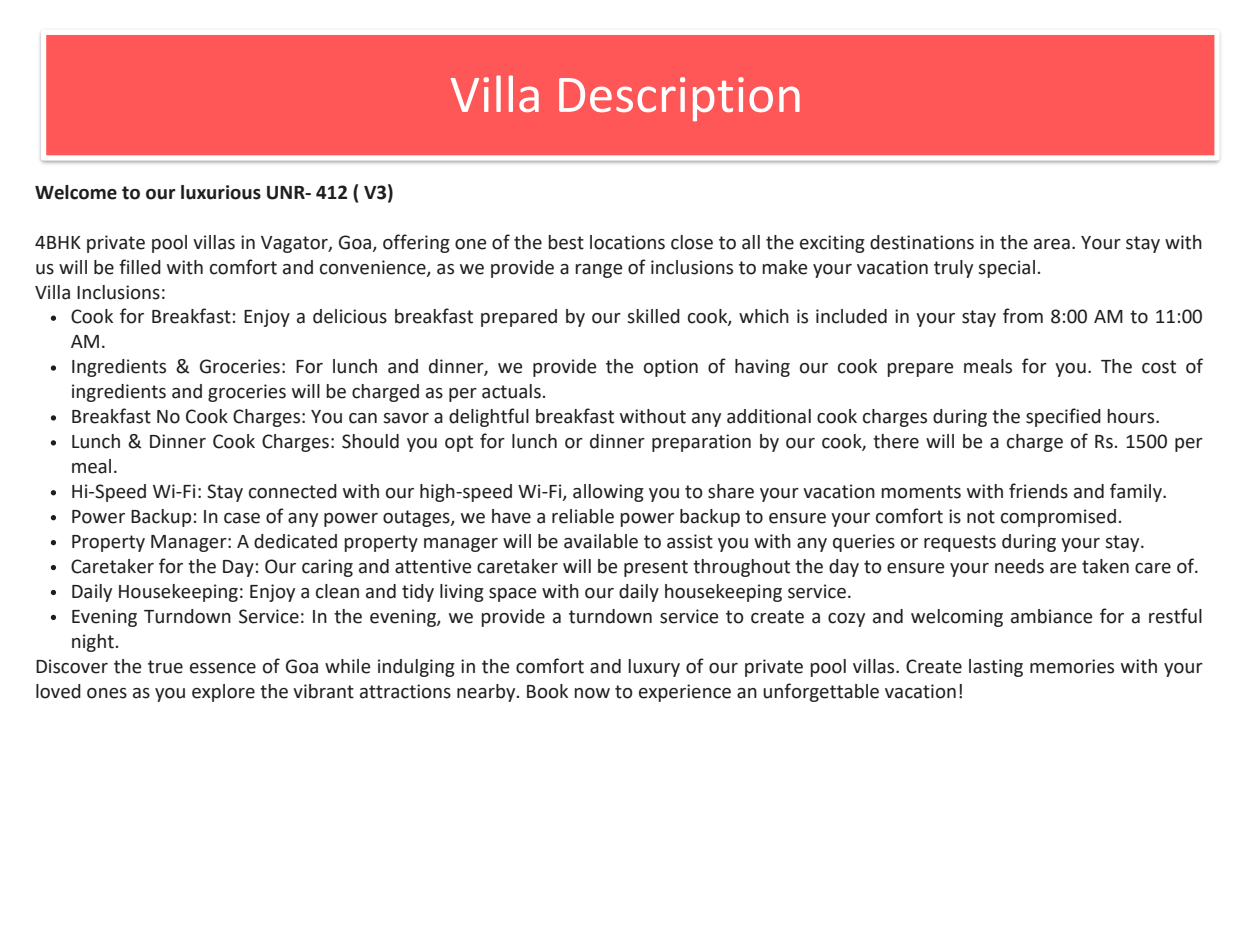
<style>
.page{position:relative;width:1260px;height:945px;background:#fff}
.page>*{position:absolute;margin:0;border:0;box-sizing:border-box;transform-origin:0 0}
.t1{font:53.55px "Calibri";color:#fff}
.t2{font:21px/24.8px "Calibri";color:#1e1e1e}
.t3{font:700 21px "Calibri";color:#1e1e1e}
</style>
<div class="page">
<img style="left:39px;top:29px;width:1182px;height:136px">
<img style="left:347px;top:161px;width:580px;height:4px">
<div style="left:44px;top:32px;width:1173px;height:126px;background:#ff5757"></div>
<div style="left:41px;top:30px;width:1179px;height:131px;border:5px solid #fff"></div>
<svg style="left:51px;top:316px;width:5px;height:5px"></svg>
<svg style="left:51px;top:365px;width:5px;height:6px"></svg>
<svg style="left:51px;top:415px;width:5px;height:6px"></svg>
<svg style="left:51px;top:440px;width:5px;height:6px"></svg>
<svg style="left:51px;top:490px;width:5px;height:5px"></svg>
<svg style="left:51px;top:515px;width:5px;height:5px"></svg>
<svg style="left:51px;top:540px;width:5px;height:5px"></svg>
<svg style="left:51px;top:565px;width:5px;height:5px"></svg>
<svg style="left:51px;top:590px;width:5px;height:5px"></svg>
<svg style="left:51px;top:615px;width:5px;height:5px"></svg>
<p class="t3" style="left:35px;top:183px;width:360px">Welcome to our luxurious UNR- 412 ( V3)</p>
<p class="t1" style="left:450px;top:72px;width:355px">Villa Description</p>
<p class="t2" style="left:35px;top:231px;width:1169px">4BHK private pool villas in Vagator, Goa, offering one of the best locations close to all the exciting destinations in the area. Your stay with us will be filled with comfort and convenience, as we provide a range of inclusions to make your vacation truly special.</p>
<p class="t2" style="left:35px;top:281px;width:133px">Villa Inclusions:</p>
<p class="t2" style="left:71px;top:306px;width:1134px">Cook for Breakfast: Enjoy a delicious breakfast prepared by our skilled cook, which is included in your stay from 8:00 AM to 11:00<br>AM.</p>
<p class="t2" style="left:71px;top:356px;width:1134px">Ingredients &amp; Groceries: For lunch and dinner, we provide the option of having our cook prepare meals for you. The cost of ingredients and groceries will be charged as per actuals.</p>
<p class="t2" style="left:71px;top:406px;width:1091px">Breakfast No Cook Charges: You can savor a delightful breakfast without any additional cook charges during the specified hours.</p>
<p class="t2" style="left:71px;top:430px;width:1134px">Lunch &amp; Dinner Cook Charges: Should you opt for lunch or dinner preparation by our cook, there will be a charge of Rs. 1500 per meal.</p>
<p class="t2" style="left:71px;top:480px;width:1098px">Hi-Speed Wi-Fi: Stay connected with our high-speed Wi-Fi, allowing you to share your vacation moments with friends and family.</p>
<p class="t2" style="left:71px;top:505px;width:1053px">Power Backup: In case of any power outages, we have a reliable power backup to ensure your comfort is not compromised.</p>
<p class="t2" style="left:71px;top:530px;width:1076px">Property Manager: A dedicated property manager will be available to assist you with any queries or requests during your stay.</p>
<p class="t2" style="left:71px;top:555px;width:1130px">Caretaker for the Day: Our caring and attentive caretaker will be present throughout the day to ensure your needs are taken care of.</p>
<p class="t2" style="left:71px;top:580px;width:783px">Daily Housekeeping: Enjoy a clean and tidy living space with our daily housekeeping service.</p>
<p class="t2" style="left:71px;top:605px;width:1134px">Evening Turndown Service: In the evening, we provide a turndown service to create a cozy and welcoming ambiance for a restful night.</p>
<p class="t2" style="left:35px;top:655px;width:1169px">Discover the true essence of Goa while indulging in the comfort and luxury of our private pool villas. Create lasting memories with your loved ones as you explore the vibrant attractions nearby. Book now to experience an unforgettable vacation!</p>
</div>
